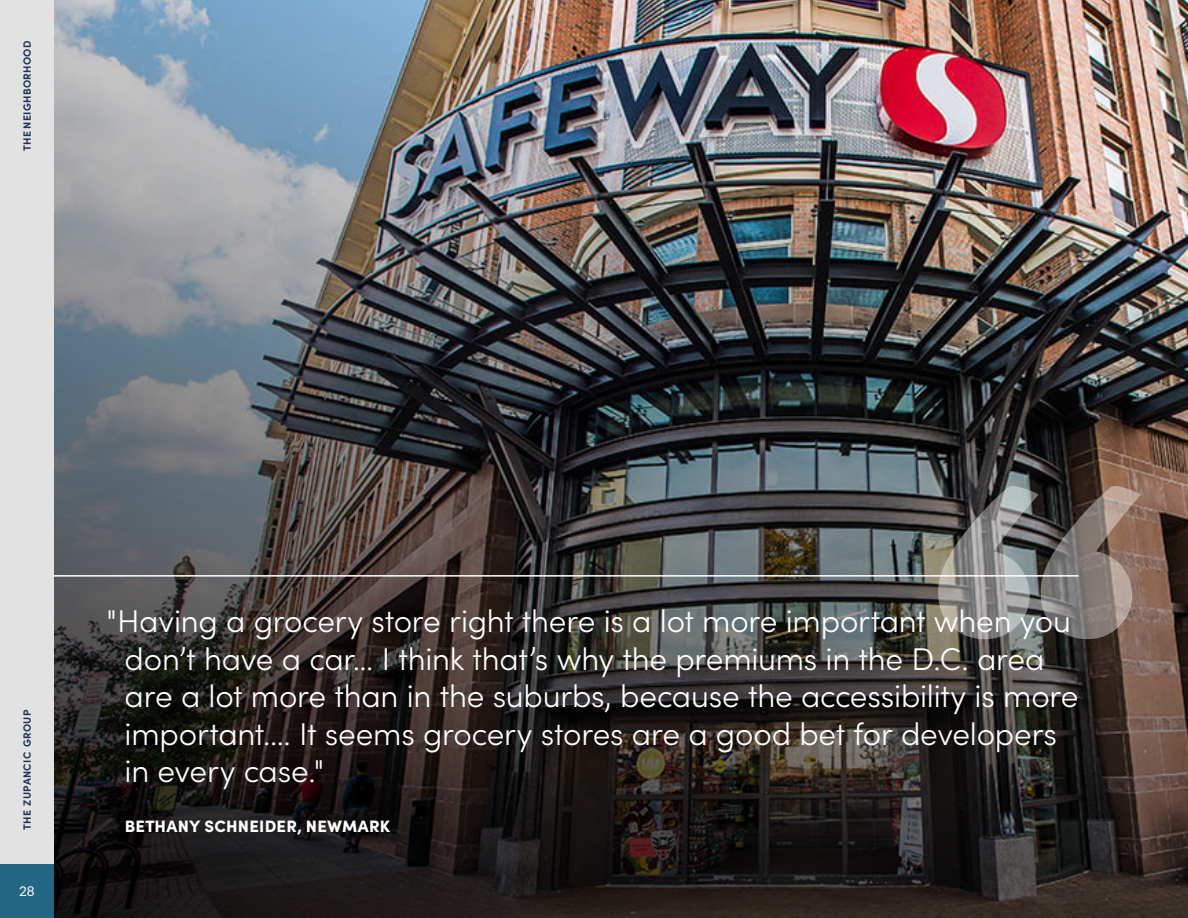
<style>
.page{position:relative;width:1188px;height:918px;background:#fff}
.page>*{position:absolute;margin:0;border:0;box-sizing:border-box;transform-origin:0 0}
.t1{font:300 31.5px/37.5px "Sofia Pro";letter-spacing:-.005em;color:#fff}
.H5__Source{font:900 16.5px "Sofia Pro";letter-spacing:.015em;color:#fff}
.t2{font:13.5px "Lato";color:#fff}
.t3{font:700 10.5px "Sofia Pro";letter-spacing:.03em;color:#1e3354}
</style>
<div class="page">
<img style="left:54px;top:0;width:1134px;height:918px">
<hr style="left:0;top:575px;width:1079px;height:2px;background:#fff">
<svg style="left:938px;top:486px;width:203px;height:153px;background:#7b7671"></svg>
<div style="left:0;top:0;width:54px;height:918px;background:#e2e2e2"></div>
<div style="left:0;top:864px;width:54px;height:54px;background:#246784"></div>
<p class="t3" style="left:19px;top:151px;width:36px;rotate:-90deg">The Neighborhood</p>
<p class="t3" style="left:19px;top:830px;width:122px;rotate:-90deg">THE ZUPANCIC GROUP</p>
<p class="t2" style="left:19px;top:882px;width:17px">28</p>
<p class="t1" style="left:125px;top:601px;width:955px;text-indent:-18px">"Having a grocery store right there is a lot more important when you don’t have a car... I think that’s why the premiums in the D.C. area are a lot more than in the suburbs, because the accessibility is more important.... It seems grocery stores are a good bet for developers in every case."</p>
<p class="H5__Source" style="left:125px;top:813px;width:267px">BETHANY SCHNEIDER, NEWMARK</p>
</div>
